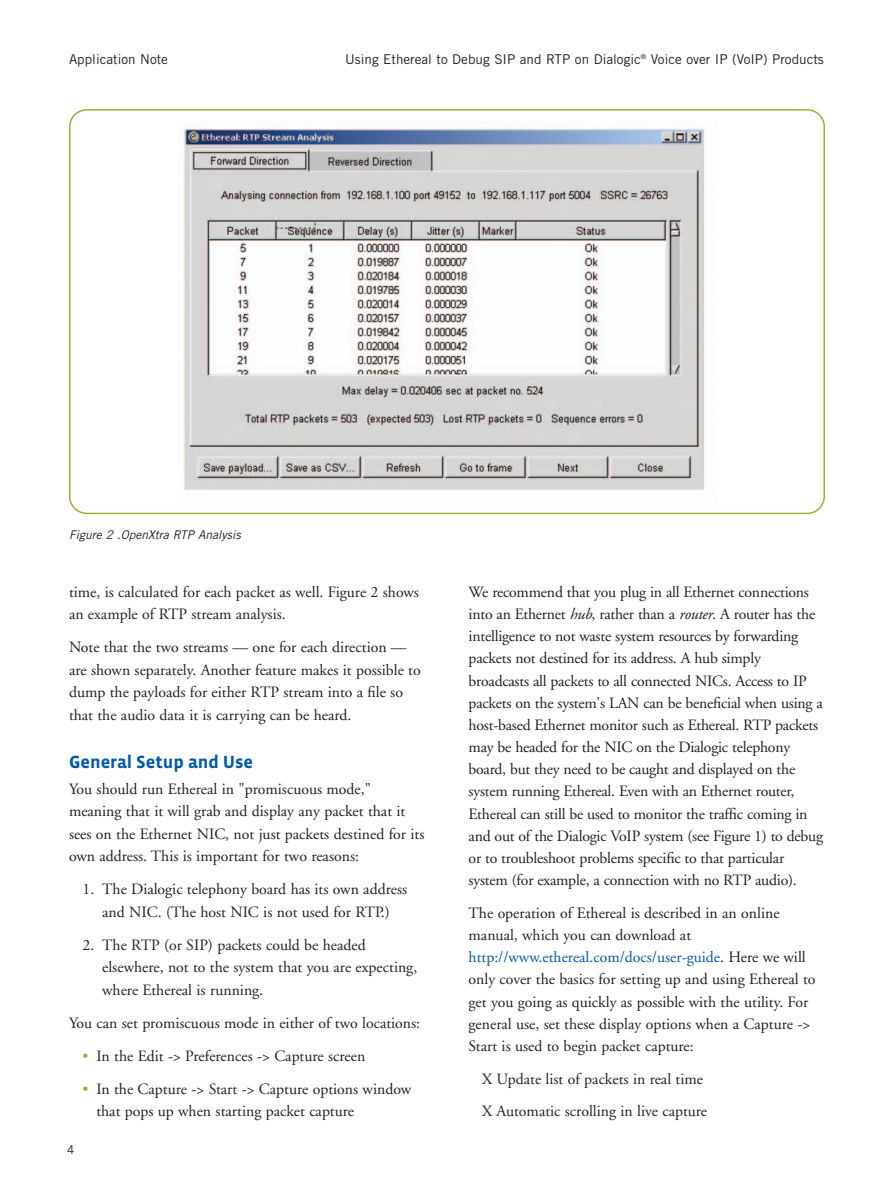
<style>
.page{position:relative;width:891px;height:1188px;background:#fff}
.page>*{position:absolute;margin:0;border:0;box-sizing:border-box;transform-origin:0 0}
.t1{font:700 18px "Vista Sans";color:#015aaa}
.t2{font:15.75px/22.2px "Adobe Garamond";color:#231f20}
.t3{font:13.5px "Trade Gothic";color:#231f20}
.t4{font:italic 12px "Trade Gothic";color:#231f20}
.t5{font:12px "Trade Gothic";color:#231f20}
.s1{color:#a4ac37}
.s2{font-style:italic}
.s3{color:#015aaa}
</style>
<div class="page">
<svg style="left:69px;top:109px;width:756px;height:405px"></svg>
<p class="t3" style="left:69px;top:54px;width:101px">Application Note</p>
<p class="t3" style="left:345px;top:54px;width:480px">Using Ethereal to Debug SIP and RTP on Dialogic<sup>®</sup> Voice over IP (VoIP) Products</p>
<p class="t4" style="left:69px;top:530px;width:176px">Figure 2 .OpenXtra RTP Analysis</p>
<p class="t2" style="left:69px;top:582px;width:351px">time, is calculated for each packet as well. Figure 2 shows an example of RTP stream analysis.</p>
<p class="t2" style="left:69px;top:637px;width:353px">Note that the two streams — one for each direction — are shown separately. Another feature makes it possible to dump the payloads for either RTP stream into a file so that the audio data it is carrying can be heard.</p>
<p class="t1" style="left:69px;top:753px;width:186px">General Setup and Use</p>
<p class="t2" style="left:69px;top:779px;width:357px">You should run Ethereal in "promiscuous mode," meaning that it will grab and display any packet that it sees on the Ethernet NIC, not just packets destined for its own address. This is important for two reasons:</p>
<p class="t2" style="left:82px;top:879px;width:326px;text-align:center">1. The Dialogic telephony board has its own address and NIC. (The host NIC is not used for RTP.)</p>
<p class="t2" style="left:102px;top:935px;width:317px;text-indent:-20px">2. The RTP (or SIP) packets could be headed elsewhere, not to the system that you are expecting, where Ethereal is running.</p>
<p class="t2" style="left:69px;top:1013px;width:353px">You can set promiscuous mode in either of two locations:</p>
<p class="t2" style="left:82px;top:1046px;width:284px"><span class="s1">•</span> In the Edit -&gt; Preferences -&gt; Capture screen</p>
<p class="t2" style="left:96px;top:1079px;width:316px;text-indent:-14px"><span class="s1">•</span> In the Capture -&gt; Start -&gt; Capture options window that pops up when starting packet capture</p>
<p class="t5" style="left:67px;top:1146px;width:9px">4</p>
<p class="t2" style="left:469px;top:582px;width:356px">We recommend that you plug in all Ethernet connections into an Ethernet <span class="s2">hub</span>, rather than a <span class="s2">router</span>. A router has the intelligence to not waste system resources by forwarding packets not destined for its address. A hub simply broadcasts all packets to all connected NICs. Access to IP packets on the system's LAN can be beneficial when using a host-based Ethernet monitor such as Ethereal. RTP packets may be headed for the NIC on the Dialogic telephony board, but they need to be caught and displayed on the system running Ethereal. Even with an Ethernet router, Ethereal can still be used to monitor the traffic coming in and out of the Dialogic VoIP system (see Figure 1) to debug or to troubleshoot problems specific to that particular system (for example, a connection with no RTP audio).</p>
<p class="t2" style="left:469px;top:903px;width:348px">The operation of Ethereal is described in an online manual, which you can download at <span class="s3">http://www.ethereal.com/docs/user-guide</span>. Here we will only cover the basics for setting up and using Ethereal to get you going as quickly as possible with the utility. For general use, set these display options when a Capture -&gt; Start is used to begin packet capture:</p>
<p class="t2" style="left:482px;top:1064px;width:227px;line-height:32.7px">X Update list of packets in real time<br>X Automatic scrolling in live capture</p>
</div>
